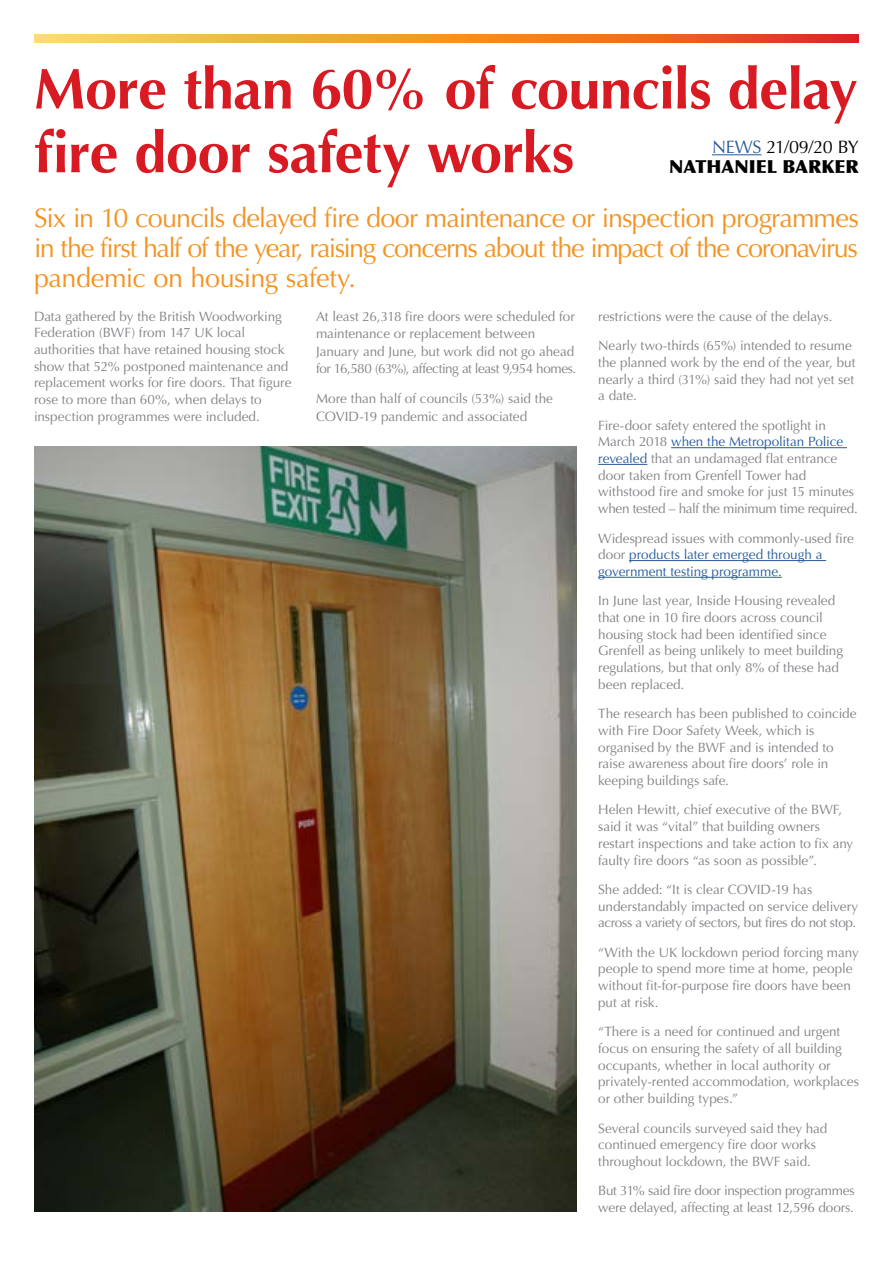
<style>
.page{position:relative;width:893px;height:1263px;background:#fff}
.page>*{position:absolute;margin:0;border:0;box-sizing:border-box;transform-origin:0 0}
.t1{font:700 57.75px/63.8px "Optima";letter-spacing:-.015em;color:#d81a22}
.t2{font:27px/30px "Optima";letter-spacing:-.035em;color:#f39322;text-align:justify}
.t3{font:900 18px/19.5px "Optima";color:#000;text-align:right}
.t4{font:13.5px/16.6px "Optima";letter-spacing:-.005em;color:#818286}
.t5{font:13.5px/16.6px "Optima";color:#275b9b}
.s1{font-weight:400;color:#275b9b}
.s2{font-weight:400}
.s3{color:#275b9b}
.s4{color:#818286}
</style>
<div class="page">
<hr style="left:671px;top:447px;width:176px;height:1px;background:#275b9b">
<hr style="left:598px;top:464px;width:49px;height:1px;background:#275b9b">
<hr style="left:629px;top:560px;width:197px;height:1px;background:#275b9b">
<hr style="left:598px;top:577px;width:184px;height:1px;background:#275b9b">
<hr style="left:712px;top:154px;width:49px;height:1px;background:#275b9b">
<svg style="left:34px;top:34px;width:825px;height:9px;background:#ed8d36"></svg>
<img style="left:34px;top:446px;width:543px;height:766px">
<h1 class="t1" style="left:34px;top:58px;width:825px">More than 60% of councils delay fire door safety works</h1>
<h2 class="t2" style="left:34px;top:203px;width:826px">Six in 10 councils delayed fire door maintenance or inspection programmes in the first half of the year, raising concerns about the impact of the coronavirus pandemic on housing safety.</h2>
<h3 class="t3" style="left:669px;top:137px;width:191px"><span class="s1">NEWS</span> <span class="s2">21/09/20 BY<br></span>NATHANIEL BARKER</h3>
<p class="t4" style="left:34px;top:308px;width:259px">Data gathered by the British Woodworking Federation (BWF) from 147 UK local authorities that have retained housing stock show that 52% postponed maintenance and replacement works for fire doors. That figure rose to more than 60%, when delays to inspection programmes were included.</p>
<p class="t4" style="left:316px;top:308px;width:262px;line-height:17.4px">At least 26,318 fire doors were scheduled for maintenance or replacement between January and June, but work did not go ahead for 16,580 (63%), affecting at least 9,954 homes.</p>
<p class="t4" style="left:316px;top:390px;width:238px;line-height:17.4px">More than half of councils (53%) said the<br>COVID-19 pandemic and associated</p>
<p class="t4" style="left:598px;top:302px;width:255px;line-height:29.4px">restrictions were the cause of the delays.<br>Nearly two-thirds (65%) intended to resume</p>
<p class="t4" style="left:598px;top:354px;width:259px;text-align:justify">the planned work by the end of the year, but nearly a third (31%) said they had not yet set a date.</p>
<p class="t4" style="left:598px;top:417px;width:261px">Fire-door safety entered the spotlight in March 2018 <span class="s3">when the Metropolitan Police revealed</span> that an undamaged flat entrance door taken from Grenfell Tower had withstood fire and smoke for just 15 minutes when tested – half the minimum time required.</p>
<p class="t5" style="left:598px;top:530px;width:257px"><span class="s4">Widespread issues with commonly-used fire door</span> products later emerged through a government testing programme.</p>
<p class="t4" style="left:598px;top:593px;width:246px">In June last year, Inside Housing revealed that one in 10 fire doors across council housing stock had been identified since Grenfell as being unlikely to meet building regulations, but that only 8% of these had been replaced.</p>
<p class="t4" style="left:598px;top:705px;width:260px">The research has been published to coincide with Fire Door Safety Week, which is organised by the BWF and is intended to raise awareness about fire doors’ role in keeping buildings safe.</p>
<p class="t4" style="left:598px;top:802px;width:257px">Helen Hewitt, chief executive of the BWF, said it was “vital” that building owners restart inspections and take action to fix any faulty fire doors “as soon as possible”.</p>
<p class="t4" style="left:598px;top:881px;width:262px">She added: “It is clear COVID-19 has understandably impacted on service delivery across a variety of sectors, but fires do not stop.</p>
<p class="t4" style="left:598px;top:944px;width:262px">“With the UK lockdown period forcing many people to spend more time at home, people without fit-for-purpose fire doors have been put at risk.</p>
<p class="t4" style="left:598px;top:1023px;width:262px">“There is a need for continued and urgent focus on ensuring the safety of all building occupants, whether in local authority or privately-rented accommodation, workplaces or other building types.”</p>
<p class="t4" style="left:598px;top:1120px;width:231px">Several councils surveyed said they had continued emergency fire door works throughout lockdown, the BWF said.</p>
<p class="t4" style="left:598px;top:1182px;width:258px">But 31% said fire door inspection programmes were delayed, affecting at least 12,596 doors.</p>
</div>
